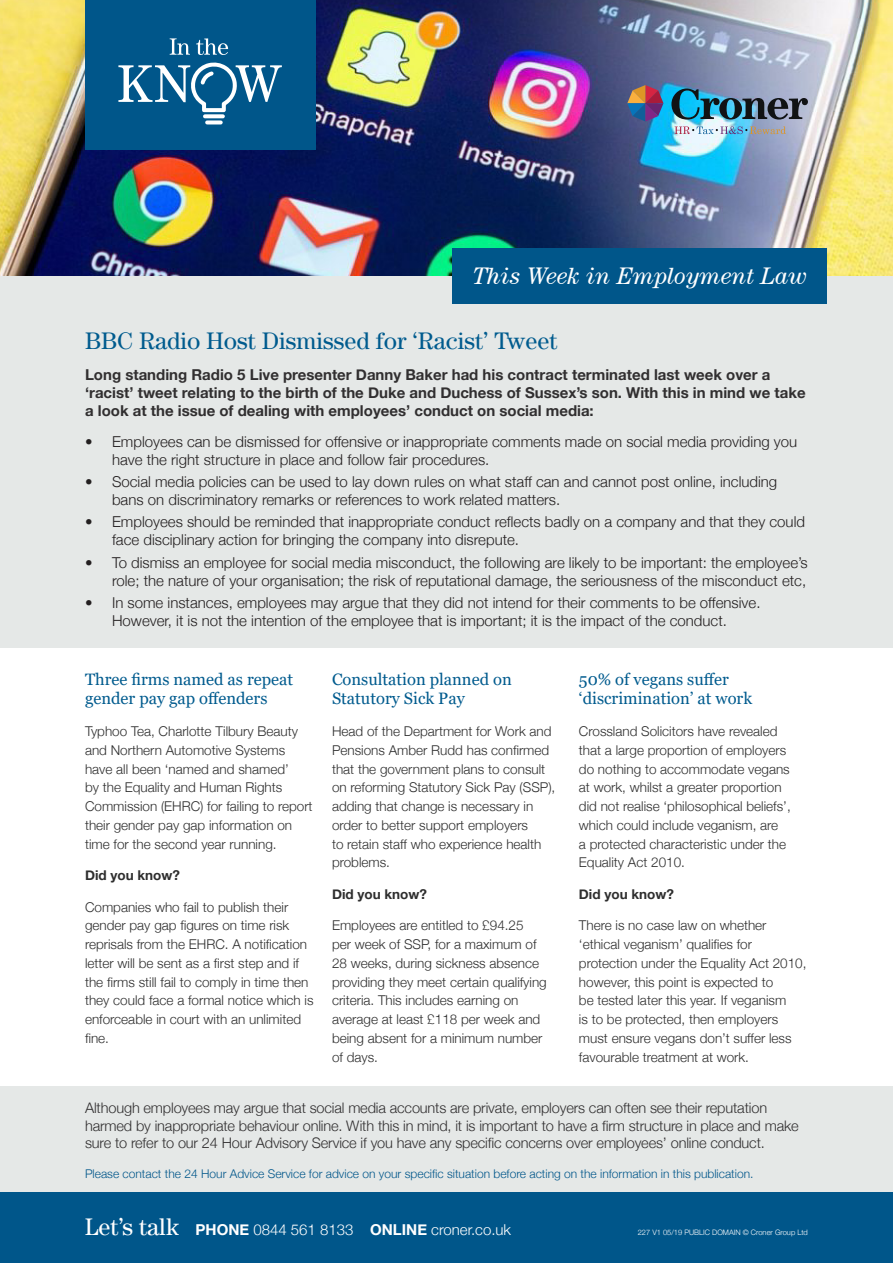
<style>
.page{position:relative;width:893px;height:1263px;background:#fff}
.page>*{position:absolute;margin:0;border:0;box-sizing:border-box;transform-origin:0 0}
.t1{font:24px "Century Std";color:#005b8e}
.t2{font:italic 24px "Century Std";color:#fff}
.t3{font:16.5px/19.8px "Georgia";color:#005b8e}
.t4{font:300 15px/18px "Helvetica Neue";color:#231f20}
.t5{font:700 15px/18px "Helvetica Neue";color:#312f30}
.t6{font:300 15px "Helvetica Neue";color:#fff}
.t7{font:300 14.55px/17.4px "Helvetica Neue";letter-spacing:-.01em;color:#312f30}
.t8{font:300 13.5px/18.8px "Helvetica Neue";color:#2e2e2e}
.t9{font:700 13.5px "Helvetica Neue";color:#2e2e2e}
.t10{font:300 12px "Helvetica Neue";color:#00568a}
.t11{font:300 7.5px "Helvetica Neue";color:#fff}
.s1{font-family:"Century Std";font-weight:400;font-size:24px}
.s2{font-weight:700}
</style>
<div class="page">
<img style="left:0;top:0;width:893px;height:276px">
<div style="left:85px;top:0;width:230px;height:149px;background:#00568a"></div>
<div style="left:0;top:276px;width:893px;height:371px;background:#e5e8e7"></div>
<div style="left:0;top:1086px;width:893px;height:107px;background:#e5e8e7"></div>
<div style="left:0;top:1193px;width:893px;height:70px;background:#00568a"></div>
<div style="left:453px;top:248px;width:374px;height:56px;background:#00568a"></div>
<svg style="left:170px;top:38px;width:20px;height:17px"></svg>
<svg style="left:196px;top:38px;width:32px;height:17px"></svg>
<svg style="left:118px;top:62px;width:164px;height:62px"></svg>
<svg style="left:627px;top:85px;width:36px;height:36px"></svg>
<svg style="left:675px;top:126px;width:111px;height:8px"></svg>
<img style="left:671px;top:88px;width:137px;height:32px">
<h1 class="t2" style="left:473px;top:262px;width:336px">This Week in Employment Law</h1>
<h1 class="t1" style="left:85px;top:327px;width:474px">BBC Radio Host Dismissed for ‘Racist’ Tweet</h1>
<p class="t5" style="left:85px;top:366px;width:722px">Long standing Radio 5 Live presenter Danny Baker had his contract terminated last week over a ‘racist’ tweet relating to the birth of the Duke and Duchess of Sussex’s son. With this in mind we take a look at the issue of dealing with employees’ conduct on social media:</p>
<p class="t4" style="left:112px;top:431px;width:687px;text-indent:-27px">• Employees can be dismissed for offensive or inappropriate comments made on social media providing you have the right structure in place and follow fair procedures.</p>
<p class="t4" style="left:112px;top:472px;width:667px;text-indent:-27px">• Social media policies can be used to lay down rules on what staff can and cannot post online, including bans on discriminatory remarks or references to work related matters.</p>
<p class="t4" style="left:112px;top:512px;width:694px;text-indent:-27px">• Employees should be reminded that inappropriate conduct reflects badly on a company and that they could face disciplinary action for bringing the company into disrepute.</p>
<p class="t4" style="left:85px;top:552px;width:724px;text-align:right">• To dismiss an employee for social media misconduct, the following are likely to be important: the employee’s role; the nature of your organisation; the risk of reputational damage, the seriousness of the misconduct etc,</p>
<p class="t4" style="left:85px;top:592px;width:677px;text-align:center">• In some instances, employees may argue that they did not intend for their comments to be offensive.<br>However, it is not the intention of the employee that is important; it is the impact of the conduct.</p>
<p class="t3" style="left:85px;top:669px;width:210px">Three firms named as repeat gender pay gap offenders</p>
<p class="t8" style="left:85px;top:721px;width:229px">Typhoo Tea, Charlotte Tilbury Beauty and Northern Automotive Systems have all been ‘named and shamed’<br>by the Equality and Human Rights Commission (EHRC) for failing to report their gender pay gap information on time for the second year running.</p>
<p class="t9" style="left:85px;top:865px;width:96px">Did you know?</p>
<p class="t8" style="left:85px;top:896px;width:230px">Companies who fail to publish their gender pay gap figures on time risk reprisals from the EHRC. A notification letter will be sent as a first step and if the firms still fail to comply in time then they could face a formal notice which is enforceable in court with an unlimited fine.</p>
<p class="t3" style="left:332px;top:669px;width:181px">Consultation planned on<br>Statutory Sick Pay</p>
<p class="t8" style="left:332px;top:721px;width:225px">Head of the Department for Work and<br>Pensions Amber Rudd has confirmed that the government plans to consult on reforming Statutory Sick Pay (SSP), adding that change is necessary in order to better support employers<br>to retain staff who experience health problems.</p>
<p class="t9" style="left:332px;top:883px;width:96px">Did you know?</p>
<p class="t8" style="left:332px;top:915px;width:216px">Employees are entitled to £94.25<br>per week of SSP, for a maximum of<br>28 weeks, during sickness absence providing they meet certain qualifying criteria. This includes earning on average at least £118 per week and being absent for a minimum number of days.</p>
<p class="t3" style="left:579px;top:669px;width:175px">50% of vegans suffer ‘discrimination’ at work</p>
<p class="t8" style="left:579px;top:721px;width:213px">Crossland Solicitors have revealed that a large proportion of employers do nothing to accommodate vegans at work, whilst a greater proportion did not realise ‘philosophical beliefs’, which could include veganism, are<br>a protected characteristic under the Equality Act 2010.</p>
<p class="t9" style="left:579px;top:883px;width:96px">Did you know?</p>
<p class="t8" style="left:579px;top:915px;width:229px">There is no case law on whether ‘ethical veganism’ qualifies for protection under the Equality Act 2010, however, this point is expected to<br>be tested later this year. If veganism<br>is to be protected, then employers must ensure vegans don’t suffer less favourable treatment at work.</p>
<p class="t7" style="left:85px;top:1098px;width:715px">Although employees may argue that social media accounts are private, employers can often see their reputation harmed by inappropriate behaviour online. With this in mind, it is important to have a firm structure in place and make sure to refer to our 24 Hour Advisory Service if you have any specific concerns over employees’ online conduct.</p>
<p class="t10" style="left:85px;top:1164px;width:670px">Please contact the 24 Hour Advice Service for advice on your specific situation before acting on the information in this publication.</p>
<p class="t6" style="left:85px;top:1217px;width:427px"><span class="s1">Let’s talk</span> <span class="s2">PHONE</span> 0844 561 8133 <span class="s2">ONLINE</span> croner.co.uk</p>
<p class="t11" style="left:638px;top:1226px;width:172px">227 V1 05/19 PUBLIC DOMAIN © Croner Group Ltd</p>
</div>
